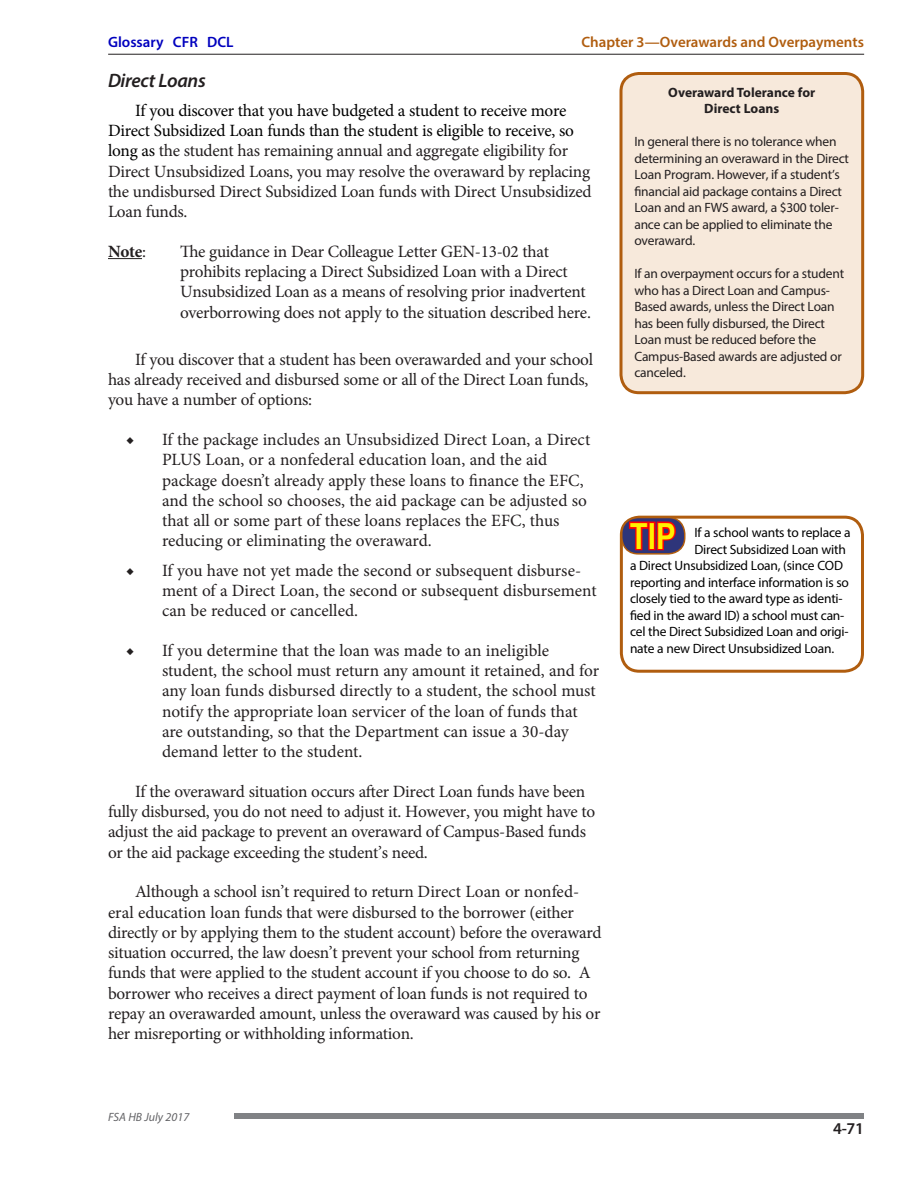
<style>
.page{position:relative;width:918px;height:1188px;background:#fff}
.page>*{position:absolute;margin:0;border:0;box-sizing:border-box;transform-origin:0 0}
.t1{font:700 36px "Arial Narrow";color:#fff101}
.New_Heading_2__ID{font:italic 600 19.5px "Myriad Pro";letter-spacing:-.015em;color:#231f20}
.Body_Text__ID{font:17.25px/20.2px "Minion Pro";letter-spacing:-.015em;color:#231f20}
.Note_Level_1__ID{font:17.25px/20.2px "Minion Pro";letter-spacing:-.015em;color:#231f20}
.Note_Level_1__ID-2{font:700 17.25px "Minion Pro";color:#231f20}
.t2{font:600 16.5px "Myriad Pro";color:#231f20}
.t3{font:600 15px "Myriad Pro";color:#b05d0f}
.t4{font:600 15px "Myriad Pro";color:#0000be}
.Sidebar_Example_Text{font:13.5px/16.5px "Myriad Pro";letter-spacing:-.015em;color:#231f20}
.Sidebar_Example_Text-2{font:13.5px "Myriad Pro";letter-spacing:-.015em;color:#000}
.Sidebar_Example_Head{font:700 13.5px/16.5px "Myriad Pro";color:#231f20;text-align:center}
.t5{font:italic 12px "Myriad Pro";color:#636366}
.s1{color:#000}
.s2{font-weight:400}
</style>
<div class="page">
<hr style="left:108px;top:54px;width:756px;height:1px;background:#231f20">
<hr style="left:108px;top:258px;width:34px;height:1px;background:#231f20">
<div style="left:234px;top:1113px;width:630px;height:6px;background:#808285"></div>
<div style="left:621px;top:74px;width:242px;height:319px;background:#f7e9db;border-radius:18px"></div>
<div style="left:620px;top:72px;width:244px;height:322px;border:3px solid #b05d0f;border-radius:18px"></div>
<div style="left:620px;top:516px;width:244px;height:157px;border:3px solid #b05d0f;border-radius:18px"></div>
<div style="left:622px;top:518px;width:63px;height:36px;background:#2e357a;border-radius:17px"></div>
<svg style="left:627px;top:519px;width:51px;height:33px"></svg>
<div style="left:621px;top:517px;width:65px;height:38px;border:2px solid #b05d0f;border-radius:17px"></div>
<p class="t4" style="left:108px;top:33px;width:127px">Glossary CFR DCL</p>
<p class="t3" style="left:582px;top:33px;width:284px">Chapter 3—Overawards and Overpayments</p>
<p class="New_Heading_2__ID" style="left:108px;top:68px;width:99px">Direct Loans</p>
<p class="Body_Text__ID" style="left:108px;top:100px;width:485px;text-indent:27px"><span class="s1">If you discover that you have budgeted a student to receive more Direct Subsidized Loan funds than the student is eligible to receive, so long as</span> the student has remaining annual and aggregate eligibility for Direct Unsubsidized Loans, you may resolve the overaward by replacing the undisbursed Direct Subsidized Loan funds with Direct Unsubsidized Loan funds.</p>
<p class="Note_Level_1__ID-2" style="left:108px;top:239px;width:39px">Note<span class="s2">:</span></p>
<p class="Note_Level_1__ID" style="left:180px;top:241px;width:412px">The guidance in Dear Colleague Letter GEN-13-02 that prohibits replacing a Direct Subsidized Loan with a Direct Unsubsidized Loan as a means of resolving prior inadvertent overborrowing does not apply to the situation described here.</p>
<p class="Body_Text__ID" style="left:108px;top:349px;width:487px;text-indent:27px">If you discover that a student has been overawarded and your school has already received and disbursed some or all of the Direct Loan funds, you have a number of options:</p>
<p class="Body_Text__ID" style="left:162px;top:430px;width:430px;text-indent:-36px">◆ If the package includes an Unsubsidized Direct Loan, a Direct PLUS Loan, or a nonfederal education loan, and the aid package doesn’t already apply these loans to finance the EFC, and the school so chooses, the aid package can be adjusted so that all or some part of these loans replaces the EFC, thus reducing or eliminating the overaward.</p>
<p class="Body_Text__ID" style="left:162px;top:560px;width:436px;text-indent:-36px">◆ If you have not yet made the second or subsequent disburse&shy;ment of a Direct Loan, the second or subsequent disbursement can be reduced or cancelled.</p>
<p class="Body_Text__ID" style="left:162px;top:640px;width:439px;text-indent:-36px">◆ If you determine that the loan was made to an ineligible student, the school must return any amount it retained, and for any loan funds disbursed directly to a student, the school must notify the appropriate loan servicer of the loan of funds that are outstanding, so that the Department can issue a 30-day demand letter to the student.</p>
<p class="Body_Text__ID" style="left:108px;top:781px;width:489px;text-indent:27px">If the overaward situation occurs after Direct Loan funds have been fully disbursed, you do not need to adjust it. However, you might have to adjust the aid package to prevent an overaward of Campus-Based funds or the aid package exceeding the student’s need.</p>
<p class="Body_Text__ID" style="left:108px;top:882px;width:495px;text-indent:27px">Although a school isn’t required to return Direct Loan or nonfed&shy;eral education loan funds that were disbursed to the borrower (either directly or by applying them to the student account) before the overaward situation occurred, the law doesn’t prevent your school from returning funds that were applied to the student account if you choose to do so. A borrower who receives a direct payment of loan funds is not required to repay an overawarded amount, unless the overaward was caused by his or her misreporting or withholding information.</p>
<p class="Sidebar_Example_Head" style="left:668px;top:83px;width:149px">Overaward Tolerance for<br>Direct Loans</p>
<p class="Sidebar_Example_Text" style="left:634px;top:133px;width:216px">In general there is no tolerance when determining an overaward in the Direct Loan Program. However, if a student’s financial aid package contains a Direct Loan and an FWS award, a $300 toler&shy;ance can be applied to eliminate the overaward.</p>
<p class="Sidebar_Example_Text" style="left:634px;top:265px;width:211px">If an overpayment occurs for a student who has a Direct Loan and Campus-<br>Based awards, unless the Direct Loan has been fully disbursed, the Direct<br>Loan must be reduced before the<br>Campus-Based awards are adjusted or canceled.</p>
<p class="t1" style="left:630px;top:509px;width:47px">TIP</p>
<p class="Sidebar_Example_Text-2" style="left:695px;top:524px;width:158px">If a school wants to replace a</p>
<p class="Sidebar_Example_Text-2" style="left:695px;top:541px;width:153px">Direct Subsidized Loan with</p>
<p class="Sidebar_Example_Text-2" style="left:630px;top:557px;width:215px">a Direct Unsubsidized Loan, (since COD</p>
<p class="Sidebar_Example_Text-2" style="left:630px;top:574px;width:221px">reporting and interface information is so</p>
<p class="Sidebar_Example_Text-2" style="left:630px;top:590px;width:214px">closely tied to the award type as identi-</p>
<p class="Sidebar_Example_Text-2" style="left:630px;top:607px;width:216px">fied in the award ID) a school must can-</p>
<p class="Sidebar_Example_Text-2" style="left:630px;top:623px;width:220px">cel the Direct Subsidized Loan and origi-</p>
<p class="Sidebar_Example_Text-2" style="left:630px;top:640px;width:206px">nate a new Direct Unsubsidized Loan.</p>
<p class="t5" style="left:108px;top:1109px;width:83px">FSA HB July 2017</p>
<p class="t2" style="left:833px;top:1118px;width:32px">4-71</p>
</div>
